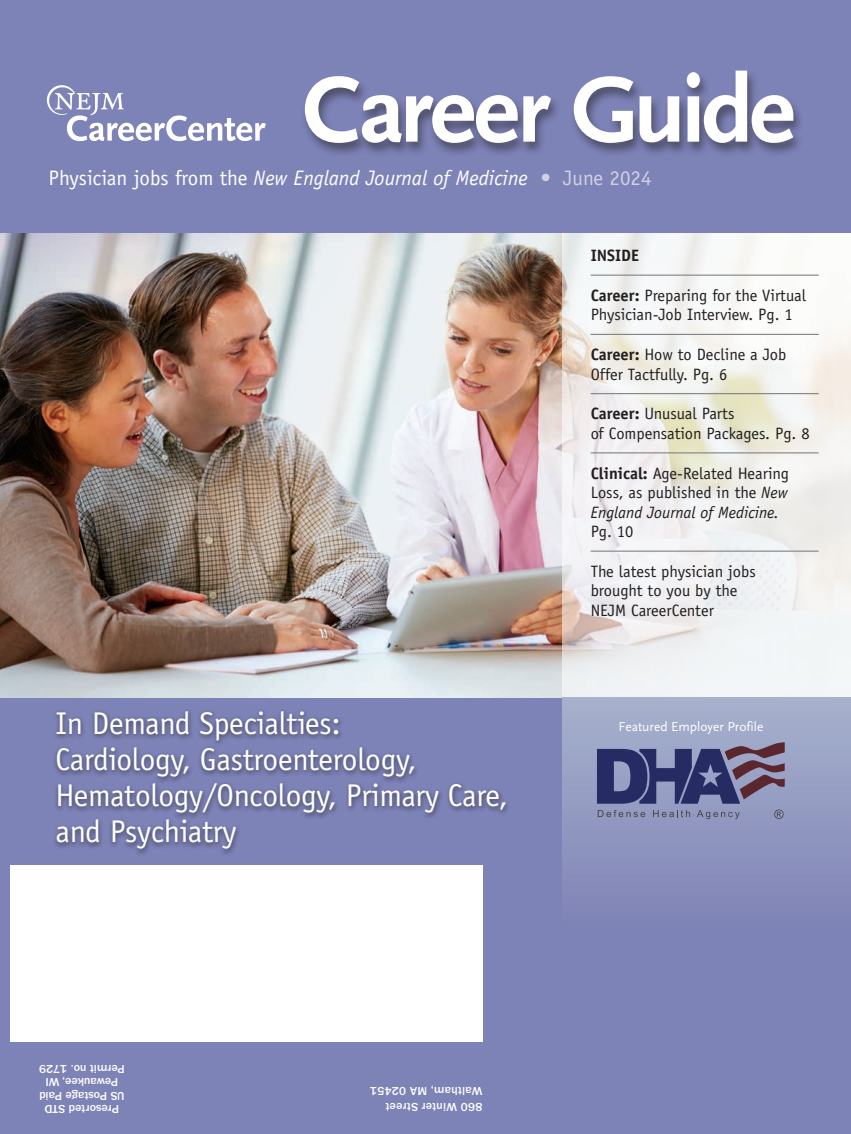
<style>
.page{position:relative;width:851px;height:1134px;background:#fff}
.page>*{position:absolute;margin:0;border:0;box-sizing:border-box;transform-origin:0 0}
.t1{font:700 97.5px "OTNEJM Scala Sans LF";letter-spacing:-.04em;color:#fff}
.t2{font:31.5px/36px "Officina Sans Std";letter-spacing:-.01em;color:#fff}
.t3{font:italic 21px "Officina Sans Std";color:#fff}
.t4{font:16.5px/19.5px "Officina Sans Std";color:#231f20}
.t5{font:700 16.5px "Officina Sans Std";color:#231f20}
.t6{font:13.5px "OTNEJM Scala Sans LF";color:#fff}
.t7{font:500 12px/13.5px "ITC Franklin Gothic Std";color:#fff;text-align:center}
.t8{font:500 12px/16.5px "ITC Franklin Gothic Std";letter-spacing:.02em;color:#fff}
.s1{font-style:normal}
.s2{color:#d0d0e4}
.s3{font-style:normal;color:#d0d0e4}
.s4{font-weight:700}
.s5{font-style:italic}
</style>
<div class="page">
<div style="left:0;top:0;width:850px;height:1134px;background:#7d82b7"></div>
<img style="left:0;top:234px;width:563px;height:463px">
<div style="left:563px;top:697px;width:287px;height:437px;background:linear-gradient(to bottom,#9ea7c7,#7376b2)"></div>
<svg style="left:563px;top:234px;width:287px;height:463px;background:#f0f0ed"></svg>
<svg style="left:46px;top:85px;width:220px;height:56px"></svg>
<div style="left:300px;top:69px;width:504px;height:89px;background:#231f20;opacity:.5"></div>
<hr style="left:590px;top:275px;width:228px;height:1px;background:#808285">
<hr style="left:590px;top:334px;width:228px;height:1px;background:#808285">
<hr style="left:590px;top:393px;width:228px;height:1px;background:#808285">
<hr style="left:590px;top:452px;width:228px;height:1px;background:#808285">
<hr style="left:590px;top:551px;width:228px;height:1px;background:#808285">
<svg style="left:597px;top:810px;width:48px;height:7px"></svg>
<svg style="left:653px;top:810px;width:37px;height:7px"></svg>
<svg style="left:697px;top:810px;width:42px;height:9px"></svg>
<svg style="left:597px;top:742px;width:187px;height:62px;background:#5d5d86"></svg>
<svg style="left:774px;top:810px;width:9px;height:9px"></svg>
<div style="left:53px;top:708px;width:458px;height:148px;background:#231f20;opacity:.65"></div>
<div style="left:10px;top:866px;width:472px;height:176px;background:#fff"></div>
<h1 class="t1" style="left:302px;top:58px;width:494px">Career Guide</h1>
<p class="t3" style="left:48px;top:166px;width:604px"><span class="s1">Physician jobs from the</span> New England Journal of Medicine <span class="s2">•</span> <span class="s3">June 2024</span></p>
<p class="t5" style="left:590px;top:245px;width:50px">INSIDE</p>
<p class="t4" style="left:590px;top:286px;width:217px"><span class="s4">Career:</span> Preparing for the Virtual<br>Physician-Job Interview. Pg. 1</p>
<p class="t4" style="left:590px;top:345px;width:197px"><span class="s4">Career:</span> How to Decline a Job<br>Offer Tactfully. Pg. 6</p>
<p class="t4" style="left:590px;top:404px;width:220px"><span class="s4">Career:</span> Unusual Parts<br>of Compensation Packages. Pg. 8</p>
<p class="t4" style="left:590px;top:463px;width:200px;text-align:justify"><span class="s4">Clinical:</span> Age-Related Hearing Loss, as published in the <span class="s5">New England Journal of Medicine.</span></p>
<p class="t4" style="left:590px;top:522px;width:44px">Pg. 10</p>
<p class="t4" style="left:590px;top:562px;width:167px">The latest physician jobs brought to you by the<br>NEJM CareerCenter</p>
<h2 class="t2" style="left:55px;top:705px;width:287px">In Demand Specialties:</h2>
<p class="t6" style="left:618px;top:719px;width:146px">Featured Employer Profile</p>
<h2 class="t2" style="left:55px;top:741px;width:454px">Cardiology, Gastroenterology,<br>Hematology/Oncology, Primary Care, and Psychiatry</h2>
<p class="t7" style="left:125px;top:1116px;width:87px;rotate:-180deg">Presorted STD<br>US Postage Paid<br>Pewaukee, WI<br>Permit no. 1729</p>
<p class="t8" style="left:482px;top:1115px;width:114px;rotate:-180deg">860 Winter Street<br>Waltham, MA 02451</p>
</div>
